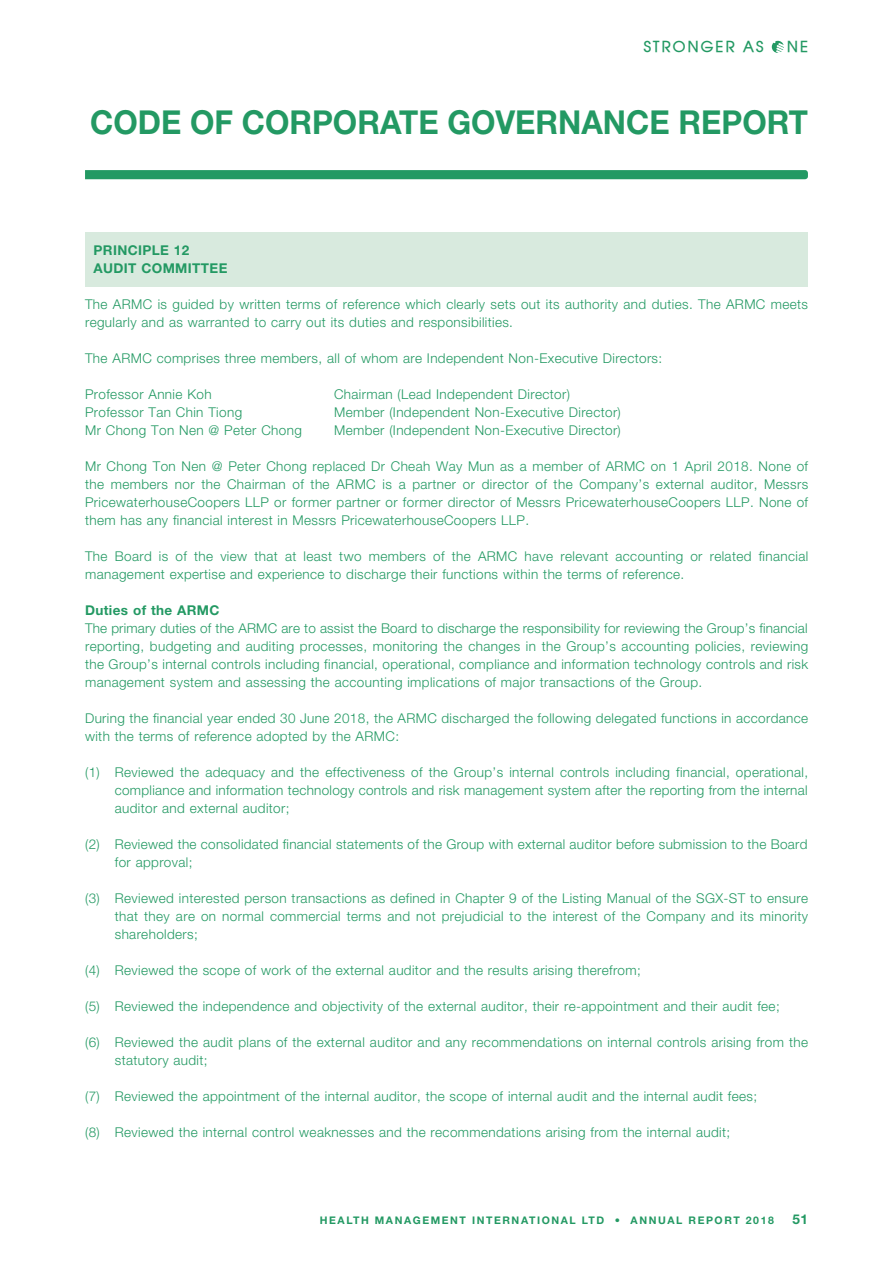
<style>
.page{position:relative;width:893px;height:1263px;background:#fff}
.page>*{position:absolute;margin:0;border:0;box-sizing:border-box;transform-origin:0 0}
.t1{font:700 33px "Helvetica Neue LT Std";color:#239963;scale:.95 1}
.t2{font:700 15px "Atilla";letter-spacing:.15em;color:#239963}
._00_E_Body_Text{font:300 13.5px/18px "Helvetica Neue LT Std";letter-spacing:.03em;color:#239963}
._00_E_Body_Text-2{font:700 13.5px "Helvetica Neue LT Std";letter-spacing:.03em;color:#239963}
.t3{font:700 10.5px "Helvetica Neue LT Std";letter-spacing:.15em;color:#239963}
</style>
<div class="page">
<div style="left:85px;top:232px;width:723px;height:54px;background:#d8eade"></div>
<svg style="left:85px;top:170px;width:723px;height:9px;background:#259a64"></svg>
<svg style="left:772px;top:41px;width:12px;height:12px"></svg>
<p class="t2" style="left:644px;top:36px;width:121px">STRONGER AS</p>
<p class="t2" style="left:787px;top:36px;width:22px">NE</p>
<h1 class="t1" style="left:90px;top:102px;width:757px">CODE OF CORPORATE GOVERNANCE REPORT</h1>
<p class="_00_E_Body_Text-2" style="left:94px;top:241px;width:97px">PRINCIPLE 12</p>
<p class="_00_E_Body_Text-2" style="left:94px;top:259px;width:135px">AUDIT COMMITTEE</p>
<p class="_00_E_Body_Text" style="left:85px;top:294px;width:725px">The ARMC is guided by written terms of reference which clearly sets out its authority and duties. The ARMC meets regularly and as warranted to carry out its duties and responsibilities.</p>
<p class="_00_E_Body_Text" style="left:85px;top:348px;width:579px">The ARMC comprises three members, all of whom are Independent Non-Executive Directors:</p>
<p class="_00_E_Body_Text" style="left:85px;top:384px;width:128px">Professor Annie Koh</p>
<p class="_00_E_Body_Text" style="left:334px;top:384px;width:237px">Chairman (Lead Independent Director)</p>
<p class="_00_E_Body_Text" style="left:85px;top:402px;width:159px">Professor Tan Chin Tiong</p>
<p class="_00_E_Body_Text" style="left:334px;top:402px;width:288px">Member (Independent Non-Executive Director)</p>
<p class="_00_E_Body_Text" style="left:85px;top:420px;width:218px">Mr Chong Ton Nen @ Peter Chong</p>
<p class="_00_E_Body_Text" style="left:334px;top:420px;width:288px">Member (Independent Non-Executive Director)</p>
<p class="_00_E_Body_Text" style="left:85px;top:456px;width:725px;text-align:justify">Mr Chong Ton Nen @ Peter Chong replaced Dr Cheah Way Mun as a member of ARMC on 1 April 2018. None of the members nor the Chairman of the ARMC is a partner or director of the Company’s external auditor, Messrs PricewaterhouseCoopers LLP or former partner or former director of Messrs PricewaterhouseCoopers LLP. None of them has any financial interest in Messrs PricewaterhouseCoopers LLP.</p>
<p class="_00_E_Body_Text" style="left:85px;top:546px;width:725px">The Board is of the view that at least two members of the ARMC have relevant accounting or related financial management expertise and experience to discharge their functions within the terms of reference.</p>
<p class="_00_E_Body_Text-2" style="left:85px;top:601px;width:136px">Duties of the ARMC</p>
<p class="_00_E_Body_Text" style="left:85px;top:618px;width:725px;text-align:justify">The primary duties of the ARMC are to assist the Board to discharge the responsibility for reviewing the Group’s financial reporting, budgeting and auditing processes, monitoring the changes in the Group’s accounting policies, reviewing the Group’s internal controls including financial, operational, compliance and information technology controls and risk management system and assessing the accounting implications of major transactions of the Group.</p>
<p class="_00_E_Body_Text" style="left:85px;top:708px;width:725px">During the financial year ended 30 June 2018, the ARMC discharged the following delegated functions in accordance with the terms of reference adopted by the ARMC:</p>
<p class="_00_E_Body_Text" style="left:115px;top:762px;width:695px;text-align:justify;text-indent:-30px">(1) Reviewed the adequacy and the effectiveness of the Group’s internal controls including financial, operational, compliance and information technology controls and risk management system after the reporting from the internal auditor and external auditor;</p>
<p class="_00_E_Body_Text" style="left:115px;top:834px;width:694px;text-indent:-30px">(2) Reviewed the consolidated financial statements of the Group with external auditor before submission to the Board for approval;</p>
<p class="_00_E_Body_Text" style="left:115px;top:888px;width:695px;text-align:justify;text-indent:-30px">(3) Reviewed interested person transactions as defined in Chapter 9 of the Listing Manual of the SGX-ST to ensure that they are on normal commercial terms and not prejudicial to the interest of the Company and its minority shareholders;</p>
<p class="_00_E_Body_Text" style="left:85px;top:960px;width:557px">(4) Reviewed the scope of work of the external auditor and the results arising therefrom;</p>
<p class="_00_E_Body_Text" style="left:85px;top:996px;width:696px">(5) Reviewed the independence and objectivity of the external auditor, their re-appointment and their audit fee;</p>
<p class="_00_E_Body_Text" style="left:115px;top:1032px;width:695px;text-indent:-30px">(6) Reviewed the audit plans of the external auditor and any recommendations on internal controls arising from the statutory audit;</p>
<p class="_00_E_Body_Text" style="left:85px;top:1086px;width:674px">(7) Reviewed the appointment of the internal auditor, the scope of internal audit and the internal audit fees;</p>
<p class="_00_E_Body_Text" style="left:85px;top:1122px;width:647px">(8) Reviewed the internal control weaknesses and the recommendations arising from the internal audit;</p>
<p class="t3" style="left:320px;top:1213px;width:456px">HEALTH MANAGEMENT INTERNATIONAL LTD • ANNUAL REPORT 2018</p>
<p class="_00_E_Body_Text-2" style="left:792px;top:1211px;width:17px">51</p>
</div>
